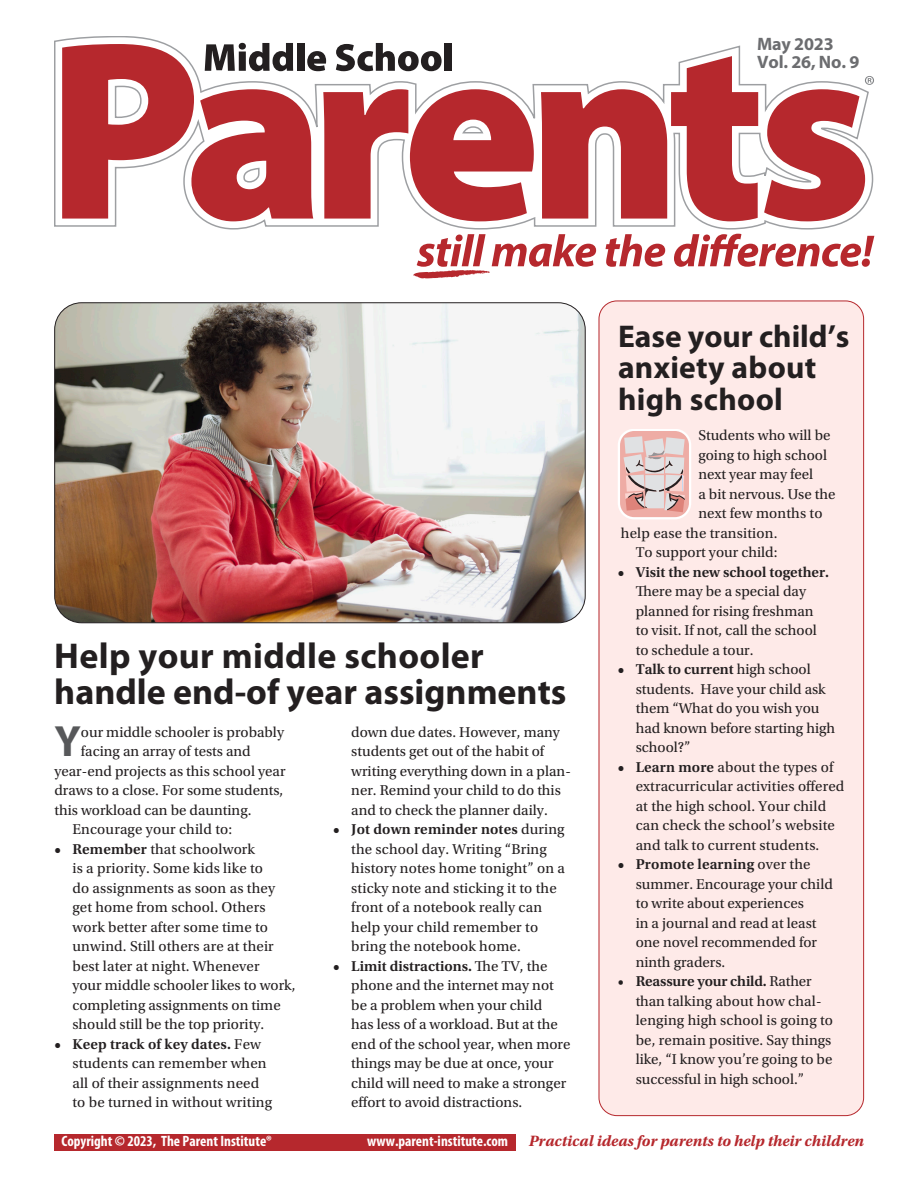
<style>
.page{position:relative;width:918px;height:1188px;background:#fff}
.page>*{position:absolute;margin:0;border:0;box-sizing:border-box;transform-origin:0 0}
.t1{font:700 43.95px "Myriad Pro";color:#57585a}
.t2{font:700 36px/36px "Myriad Pro";color:#231f20}
.t3{font:700 31.5px/31.5px "Myriad Pro";letter-spacing:.01em;color:#231f20}
.t4{font:700 18px/18px "Myriad Pro";letter-spacing:-.01em;color:#6c6d70}
.t5{font:italic 700 15.75px "Utopia Std";color:#b6282d}
.t6{font:15px/19.5px "Utopia Std";color:#231f20}
.t7{font:700 condensed 15px "Myriad Pro";color:#fff}
.t8{font:600 15px "Utopia Std";color:#231f20}
.s1{font-weight:600}
</style>
<div class="page">
<svg style="left:54px;top:36px;width:794px;height:194px"></svg>
<svg style="left:606px;top:234px;width:59px;height:33px"></svg>
<svg style="left:674px;top:234px;width:200px;height:33px"></svg>
<svg style="left:62px;top:43px;width:472px;height:178px"></svg>
<div style="left:445px;top:43px;width:7px;height:28px;background:#231f20"></div>
<svg style="left:413px;top:234px;width:183px;height:44px"></svg>
<svg style="left:764px;top:76px;width:110px;height:145px"></svg>
<div style="left:599px;top:301px;width:265px;height:815px;background:#feeae8;border-radius:18px"></div>
<svg style="left:618px;top:430px;width:73px;height:89px;background:#dfc2c0"></svg>
<div style="left:54px;top:1134px;width:462px;height:16px;background:#b6282d"></div>
<img style="left:55px;top:304px;width:529px;height:319px">
<p class="t4" style="left:757px;top:34px;width:104px">May 2023<br>Vol. 26, No. 9</p>
<h2 class="t2" style="left:54px;top:636px;width:514px">Help your middle schooler handle end-of year assignments</h2>
<h1 class="t1" style="left:54px;top:713px;width:28px">Y</h1>
<p class="t6" style="left:81px;top:723px;width:205px">our middle schooler is probably</p>
<p class="t6" style="left:81px;top:742px;width:171px">facing an array of tests and</p>
<p class="t6" style="left:54px;top:762px;width:233px">year-end projects as this school year</p>
<p class="t6" style="left:54px;top:781px;width:230px">draws to a close. For some students,</p>
<p class="t6" style="left:54px;top:801px;width:199px">this workload can be daunting.</p>
<p class="t6" style="left:72px;top:820px;width:161px">Encourage your child to:</p>
<p class="t6" style="left:72px;top:840px;width:225px;text-indent:-18px"><span class="s1">• Remember</span> that schoolwork<br>is a priority. Some kids like to<br>do assignments as soon as they get home from school. Others work better after some time to unwind. Still others are at their best later at night. Whenever<br>your middle schooler likes to work, completing assignments on time should still be the top priority.</p>
<p class="t6" style="left:72px;top:1035px;width:201px;text-indent:-18px"><span class="s1">• Keep track of key dates.</span> Few students can remember when all of their assignments need to be turned in without writing</p>
<p class="t6" style="left:351px;top:723px;width:221px">down due dates. However, many students get out of the habit of writing everything down in a plan&shy;ner. Remind your child to do this and to check the planner daily.</p>
<p class="t6" style="left:351px;top:820px;width:215px;text-indent:-18px"><span class="s1">• Jot down reminder notes</span> during the school day. Writing “Bring history notes home tonight” on a sticky note and sticking it to the front of a notebook really can help your child remember to bring the notebook home.</p>
<p class="t6" style="left:351px;top:957px;width:221px;text-indent:-18px"><span class="s1">• Limit distractions.</span> The TV, the phone and the internet may not be a problem when your child<br>has less of a workload. But at the end of the school year, when more things may be due at once, your child will need to make a stronger effort to avoid distractions.</p>
<h3 class="t3" style="left:618px;top:319px;width:233px">Ease your child’s anxiety about high school</h3>
<p class="t6" style="left:698px;top:426px;width:134px">Students who will be</p>
<p class="t6" style="left:698px;top:446px;width:130px">going to high school</p>
<p class="t6" style="left:698px;top:465px;width:116px">next year may feel</p>
<p class="t6" style="left:698px;top:485px;width:139px">a bit nervous. Use the</p>
<p class="t6" style="left:698px;top:504px;width:126px">next few months to</p>
<p class="t6" style="left:621px;top:524px;width:158px">help ease the transition.</p>
<p class="t6" style="left:636px;top:543px;width:143px">To support your child:</p>
<p class="t8" style="left:618px;top:564px;width:213px">• Visit the new school together.</p>
<p class="t6" style="left:636px;top:582px;width:183px">There may be a special day planned for rising freshman to visit. If not, call the school to schedule a tour.</p>
<p class="t6" style="left:636px;top:660px;width:201px;text-indent:-18px"><span class="s1">• Talk to current</span> high school students. Have your child ask them “What do you wish you had known before starting high school?”</p>
<p class="t6" style="left:636px;top:758px;width:210px;text-indent:-18px"><span class="s1">• Learn more</span> about the types of extracurricular activities offered at the high school. Your child can check the school’s website and talk to current students.</p>
<p class="t6" style="left:636px;top:855px;width:199px;text-indent:-18px"><span class="s1">• Promote learning</span> over the summer. Encourage your child to write about experiences<br>in a journal and read at least one novel recommended for ninth graders.</p>
<p class="t6" style="left:636px;top:972px;width:199px;text-indent:-18px">• <span class="s1">Reassure your child.</span> Rather than talking about how chal&shy;lenging high school is going to be, remain positive. Say things like, “I know you’re going to be successful in high school.”</p>
<p class="t7" style="left:62px;top:1132px;width:212px">Copyright © 2023, The Parent Institute®</p>
<p class="t7" style="left:367px;top:1132px;width:142px">www.parent-institute.com</p>
<p class="t5" style="left:529px;top:1132px;width:337px">Practical ideas for parents to help their children</p>
</div>
